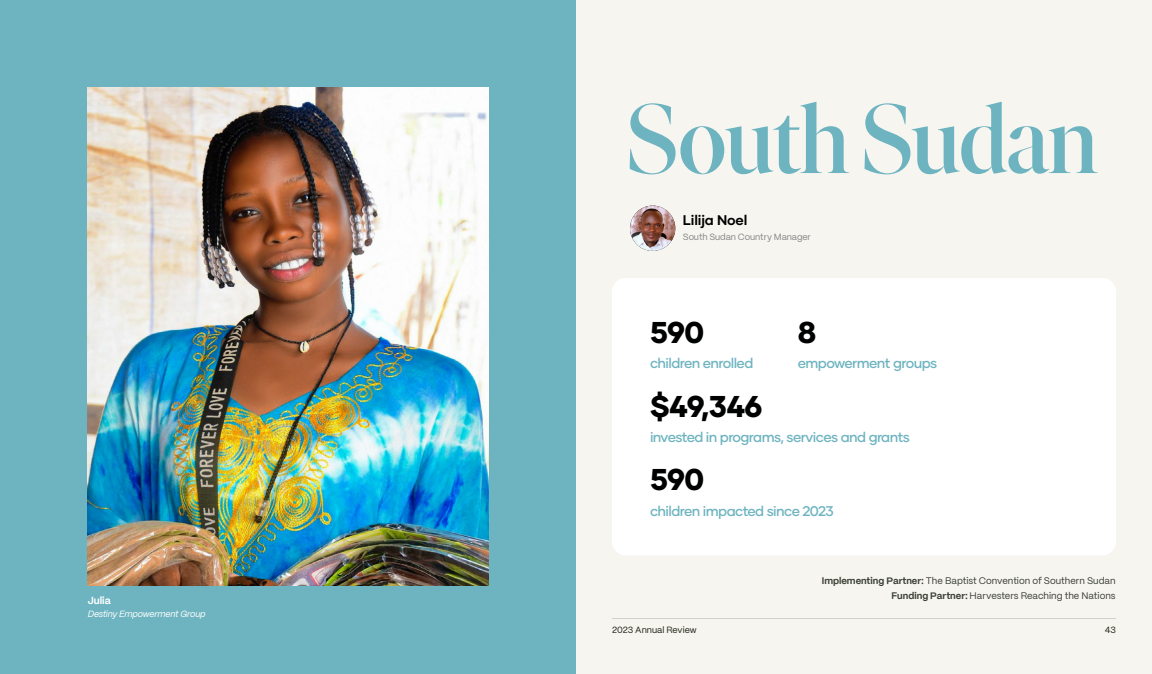
<style>
.page{position:relative;width:1152px;height:674px;background:#fff}
.page>*{position:absolute;margin:0;border:0;box-sizing:border-box;transform-origin:0 0}
.t1{font:500 97.5px "Ivar Fine";letter-spacing:-.01em;color:#6db4c0}
.t2{font:800 30px "Gilmer";letter-spacing:-.02em;color:#000101}
.t3{font:500 14px "Gilmer";letter-spacing:-.04em;color:#6db4c0}
.t4{font:700 14px "Gilmer";letter-spacing:-.01em;color:#000}
.t5{font:700 10.2px "PP Mori";color:#fff}
.t6{font:9.5px "PP Mori";color:#3b4036}
.t7{font:9px "PP Mori";letter-spacing:-.01em;color:#888787}
.t8{font:italic 9px "PP Mori";letter-spacing:-.02em;color:#fff}
.t9{font:9px "PP Mori";color:#1d2416}
.s1{font-weight:700}
</style>
<div class="page">
<div style="left:576px;top:0;width:576px;height:673px;background:#f7f5f0"></div>
<hr style="left:612px;top:618px;width:504px;height:1px;background:#d0d1cf">
<div style="left:0;top:0;width:576px;height:673px;background:#6db4c0"></div>
<img style="left:88px;top:87px;width:400px;height:498px">
<div style="left:612px;top:278px;width:504px;height:277px;background:#fff;border-radius:14px"></div>
<img style="left:630px;top:205px;width:45px;height:46px;border-radius:23px">
<p class="t5" style="left:88px;top:591px;width:25px">Julia</p>
<p class="t8" style="left:88px;top:605px;width:119px">Destiny Empowerment Group</p>
<p class="t1" style="left:626px;top:88px;width:473px">SouthSudan</p>
<p class="t4" style="left:683px;top:211px;width:66px">Lilija Noel</p>
<p class="t7" style="left:683px;top:229px;width:130px">South Sudan Country Manager</p>
<p class="t2" style="left:650px;top:313px;width:56px">590</p>
<p class="t3" style="left:650px;top:354px;width:105px">children enrolled</p>
<p class="t2" style="left:798px;top:313px;width:20px">8</p>
<p class="t3" style="left:798px;top:354px;width:141px">empowerment groups</p>
<p class="t2" style="left:650px;top:387px;width:114px">$49,346</p>
<p class="t3" style="left:650px;top:428px;width:262px">invested in programs, services and grants</p>
<p class="t2" style="left:650px;top:460px;width:56px">590</p>
<p class="t3" style="left:650px;top:501px;width:185px">children impacted since 2023</p>
<p class="t6" style="left:822px;top:571px;width:295px"><span class="s1">Implementing Partner:</span> The Baptist Convention of Southern Sudan</p>
<p class="t6" style="left:892px;top:586px;width:226px"><span class="s1">Funding Partner:</span> Harvesters Reaching the Nations</p>
<p class="t9" style="left:612px;top:622px;width:86px">2023 Annual Review</p>
<p class="t9" style="left:1105px;top:622px;width:13px">43</p>
</div>
